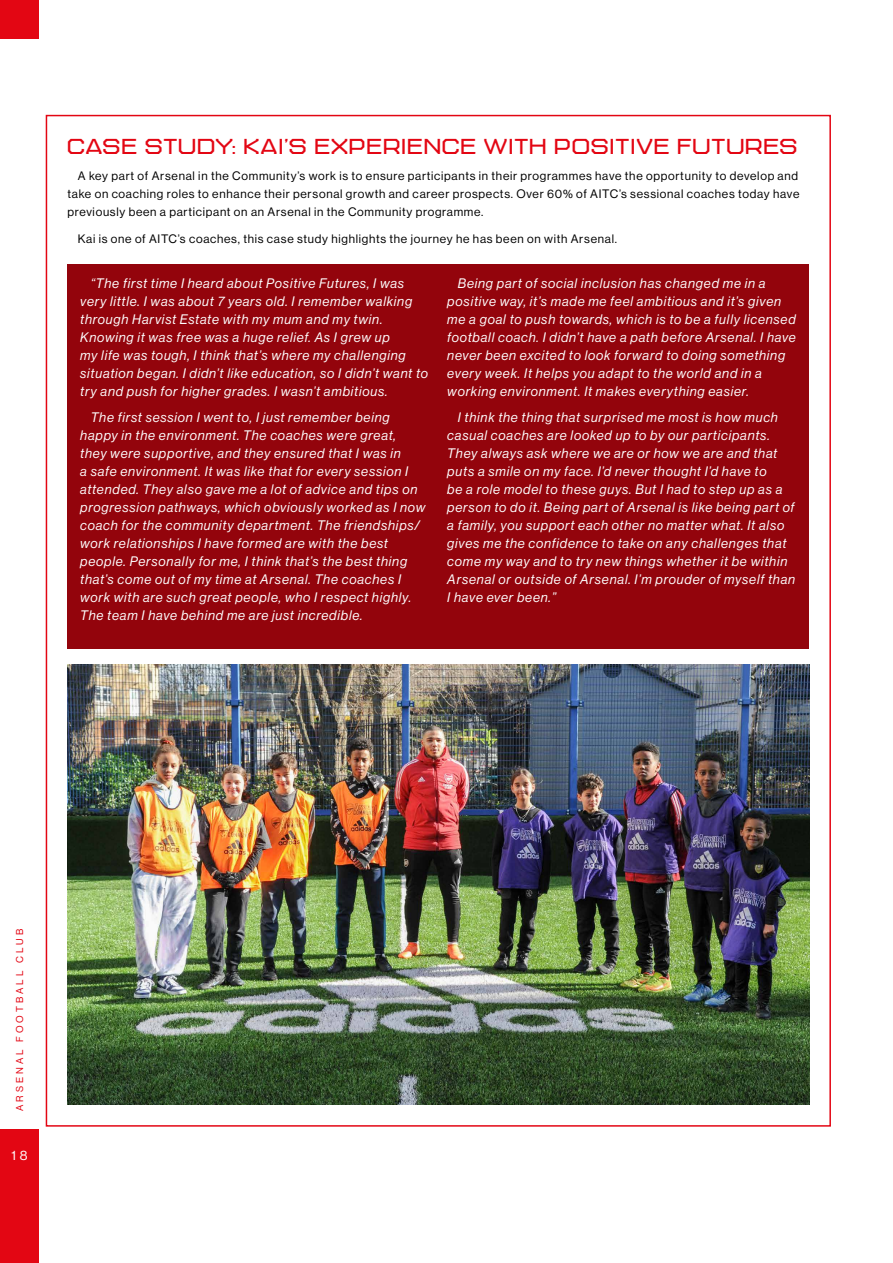
<style>
.page{position:relative;width:893px;height:1263px;background:#fff}
.page>*{position:absolute;margin:0;border:0;box-sizing:border-box;transform-origin:0 0}
.t1{font:21px "Northbank N5";letter-spacing:.075em;color:#e30613}
.t2{font:13.5px/18px "N Haas Grotesk DS Std 56 It";letter-spacing:.06em;color:#fff}
.t3{font:12.75px "N Haas Grotesk DS Std 55 Rg";color:#fff}
.t4{font:12px/18px "N Haas Grotesk DS Std 55 Rg";letter-spacing:.06em;color:#000;text-align:justify}
.t5{font:9.75px "N Haas Grotesk DS Std 55 Rg";letter-spacing:.315em;color:#e30613}
</style>
<div class="page">
<img style="left:67px;top:665px;width:742px;height:440px">
<div style="left:67px;top:264px;width:742px;height:385px;background:#93040c"></div>
<div style="left:0;top:0;width:39px;height:39px;background:#e30613"></div>
<div style="left:0;top:1129px;width:39px;height:134px;background:#e30613"></div>
<h1 class="t1" style="left:67px;top:135px;width:731px">CASE STUDY: KAI’S EXPERIENCE WITH POSITIVE FUTURES</h1>
<p class="t4" style="left:67px;top:167px;width:733px;text-indent:10px">A key part of Arsenal in the Community’s work is to ensure participants in their programmes have the opportunity to develop and take on coaching roles to enhance their personal growth and career prospects. Over 60% of AITC’s sessional coaches today have previously been a participant on an Arsenal in the Community programme.</p>
<p class="t4" style="left:78px;top:230px;width:541px">Kai is one of AITC’s coaches, this case study highlights the journey he has been on with Arsenal.</p>
<p class="t2" style="left:80px;top:274px;width:349px;text-indent:11px">“The first time I heard about Positive Futures, I was very little. I was about 7 years old. I remember walking through Harvist Estate with my mum and my twin.<br>Knowing it was free was a huge relief. As I grew up<br>my life was tough, I think that’s where my challenging situation began. I didn’t like education, so I didn’t want to try and push for higher grades. I wasn’t ambitious.</p>
<p class="t2" style="left:80px;top:408px;width:347px;text-indent:11px">The first session I went to, I just remember being happy in the environment. The coaches were great, they were supportive, and they ensured that I was in<br>a safe environment. It was like that for every session I attended. They also gave me a lot of advice and tips on progression pathways, which obviously worked as I now coach for the community department. The friendships/ work relationships I have formed are with the best people. Personally for me, I think that’s the best thing that’s come out of my time at Arsenal. The coaches I work with are such great people, who I respect highly.<br>The team I have behind me are just incredible.</p>
<p class="t2" style="left:447px;top:274px;width:350px;text-indent:11px">Being part of social inclusion has changed me in a positive way, it’s made me feel ambitious and it’s given me a goal to push towards, which is to be a fully licensed football coach. I didn’t have a path before Arsenal. I have never been excited to look forward to doing something every week. It helps you adapt to the world and in a working environment. It makes everything easier.</p>
<p class="t2" style="left:447px;top:408px;width:349px;text-indent:11px">I think the thing that surprised me most is how much casual coaches are looked up to by our participants.<br>They always ask where we are or how we are and that puts a smile on my face. I’d never thought I’d have to<br>be a role model to these guys. But I had to step up as a person to do it. Being part of Arsenal is like being part of a family, you support each other no matter what. It also gives me the confidence to take on any challenges that come my way and to try new things whether it be within Arsenal or outside of Arsenal. I’m prouder of myself than I have ever been.”</p>
<p class="t5" style="left:14px;top:1111px;width:184px;rotate:-90deg">ARSENAL FOOTBALL CLUB</p>
<p class="t3" style="left:11px;top:1148px;width:18px">1 8</p>
</div>
